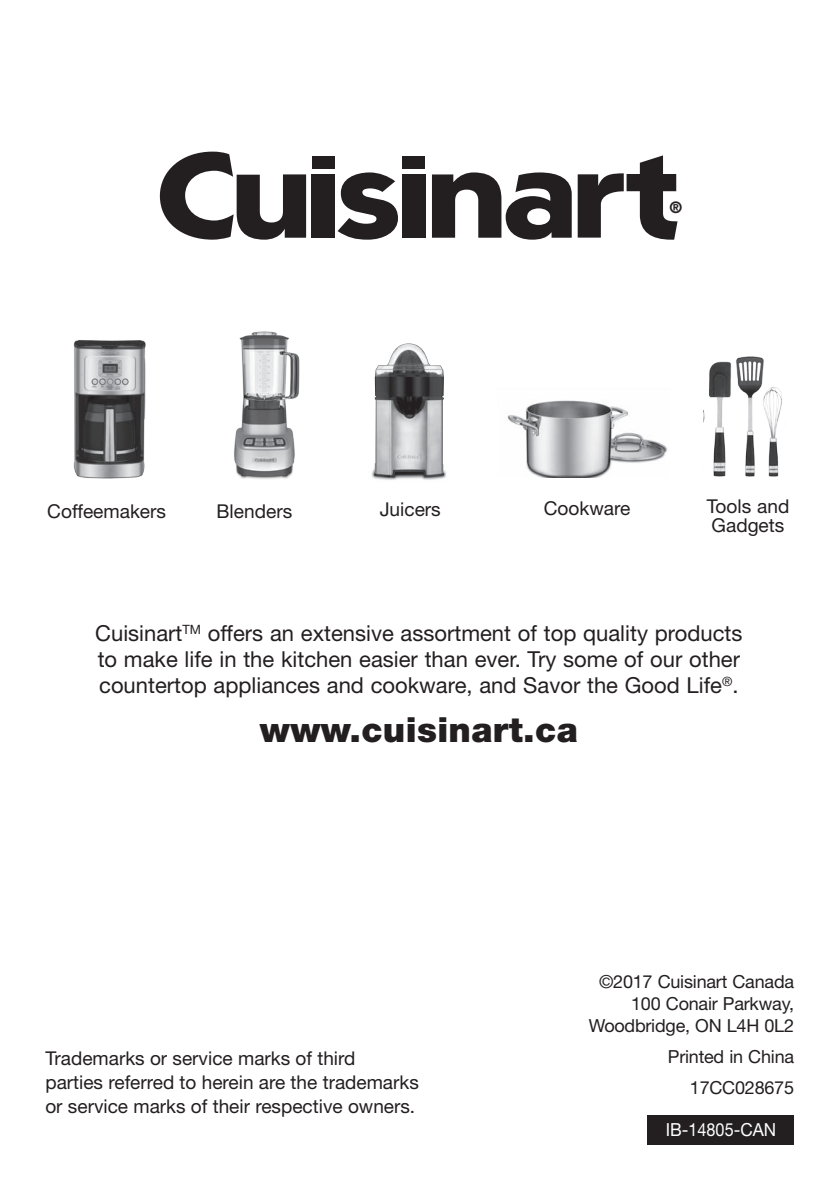
<style>
.page{position:relative;width:840px;height:1191px;background:#fff}
.page>*{position:absolute;margin:0;border:0;box-sizing:border-box;transform-origin:0 0}
.t1{font:900 34.6px "Helvetica Neue LT Std";letter-spacing:.01em;color:#231f20}
.t2{font:22px/26px "Helvetica Neue LT Std";color:#231f20;text-align:justify}
.t3{font:19px/24px "Helvetica Neue LT Std";color:#231f20}
.t4{font:18px/22px "Helvetica Neue LT Std";letter-spacing:-.01em;color:#231f20;text-align:right}
.t5{font:18px "Helvetica Neue LT Std";color:#fff;scale:.95 1}
.t6{font:700 condensed 16px "Helvetica Neue LT Std";color:#231f20}
</style>
<div class="page">
<div style="left:647px;top:1115px;width:146px;height:29px;background:#231f20"></div>
<svg style="left:160px;top:152px;width:146px;height:88px"></svg>
<div style="left:311px;top:174px;width:24px;height:64px;background:#231f20"></div>
<svg style="left:337px;top:172px;width:61px;height:68px"></svg>
<div style="left:402px;top:174px;width:23px;height:64px;background:#231f20"></div>
<svg style="left:432px;top:172px;width:139px;height:68px"></svg>
<svg style="left:577px;top:155px;width:100px;height:85px"></svg>
<div style="left:312px;top:156px;width:22px;height:13px;background:#231f20"></div>
<div style="left:401px;top:156px;width:23px;height:13px;background:#231f20"></div>
<img style="left:507px;top:400px;width:160px;height:77px">
<img style="left:73px;top:340px;width:73px;height:139px">
<img style="left:371px;top:343px;width:75px;height:137px">
<img style="left:703px;top:356px;width:79px;height:121px">
<img style="left:234px;top:331px;width:66px;height:148px">
<p class="t6" style="left:669px;top:197px;width:14px">®</p>
<p class="t3" style="left:47px;top:499px;width:120px">Coffeemakers</p>
<p class="t3" style="left:216px;top:499px;width:77px">Blenders</p>
<p class="t3" style="left:379px;top:497px;width:63px">Juicers</p>
<p class="t3" style="left:543px;top:496px;width:88px">Cookware</p>
<p class="t3" style="left:706px;top:496px;width:84px;line-height:19px">Tools and<br>Gadgets</p>
<p class="t2" style="left:95px;top:620px;width:648px">Cuisinart<sup>TM</sup> offers an extensive assortment of top quality products to make life in the kitchen easier than ever. Try some of our other countertop appliances and cookware, and Savor the Good Life<sup>®</sup>.</p>
<h1 class="t1" style="left:260px;top:709px;width:319px">www.cuisinart.ca</h1>
<p class="t3" style="left:45px;top:1045px;width:375px">Trademarks or service marks of third<br>parties referred to herein are the trademarks or service marks of their respective owners.</p>
<p class="t4" style="left:588px;top:970px;width:207px">©2017 Cuisinart Canada<br>100 Conair Parkway,<br>Woodbridge, ON L4H 0L2</p>
<p class="t4" style="left:667px;top:1041px;width:128px;line-height:31px">Printed in China<br>17CC028675</p>
<p class="t5" style="left:665px;top:1119px;width:118px">IB-14805-CAN</p>
</div>
